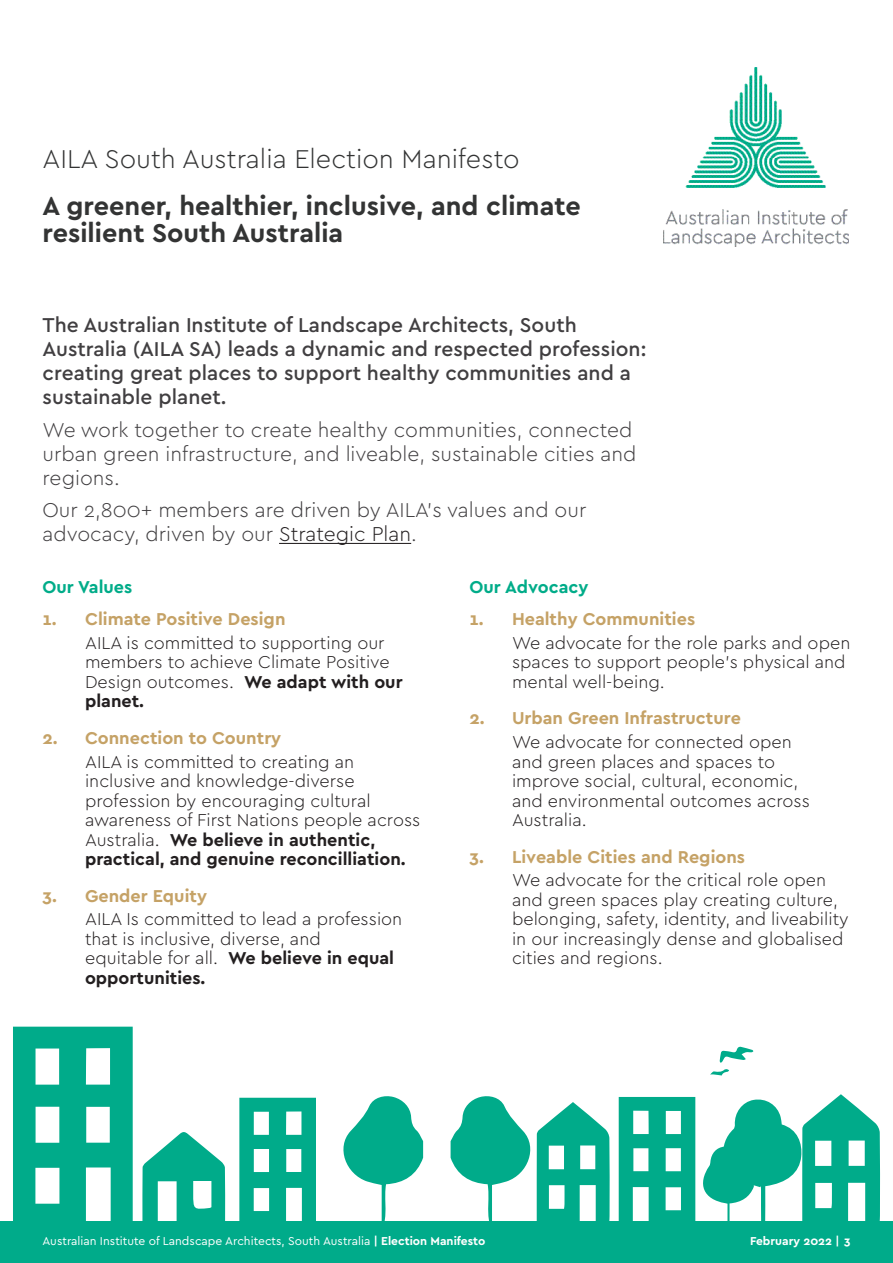
<style>
.page{position:relative;width:893px;height:1263px;background:#fff}
.page>*{position:absolute;margin:0;border:0;box-sizing:border-box;transform-origin:0 0}
.Heading_2{font:700 27px/27px "Cera Pro";color:#333434}
.Heading_2-2{font:300 27px "Cera Pro";color:#333434}
.BODY{font:300 21px/24px "Cera Pro";color:#413f41}
.BODY-2{font:500 21px/24px "Cera Pro";color:#413f41}
.BODY-3{font:300 18px/19.5px "Cera Pro";color:#231f20}
.t1{font:700 18px "Cera Pro";color:#c5a266}
.Heading_3{font:700 18px "Cera Pro";color:#00ac89}
.t2{font:12px "Cera Pro";color:#fff}
.t3{font:700 12px "Cera Pro";color:#fff}
.s1{color:#231f20}
.s2{font-weight:700}
</style>
<div class="page">
<img style="left:664px;top:68px;width:185px;height:178px">
<div style="left:0;top:1221px;width:893px;height:42px;background:#00ab8a"></div>
<svg style="left:13px;top:1027px;width:120px;height:194px"></svg>
<svg style="left:142px;top:1132px;width:83px;height:89px"></svg>
<svg style="left:239px;top:1098px;width:77px;height:123px"></svg>
<svg style="left:451px;top:1096px;width:159px;height:125px"></svg>
<svg style="left:343px;top:1096px;width:80px;height:125px"></svg>
<svg style="left:619px;top:1094px;width:261px;height:127px"></svg>
<svg style="left:720px;top:1046px;width:33px;height:17px"></svg>
<svg style="left:710px;top:1069px;width:19px;height:6px"></svg>
<hr style="left:279px;top:543px;width:132px;height:1px;background:#231f20">
<p class="Heading_2-2" style="left:43px;top:141px;width:479px">AILA South Australia Election Manifesto</p>
<p class="Heading_2" style="left:43px;top:191px;width:540px">A greener, healthier, inclusive, and climate resilient South Australia</p>
<p class="BODY-2" style="left:43px;top:312px;width:605px">The Australian Institute of Landscape Architects, South Australia (AILA SA) leads a dynamic and respected profession: creating great places to support healthy communities and a sustainable planet.</p>
<p class="BODY" style="left:43px;top:417px;width:596px">We work together to create healthy communities, connected urban green infrastructure, and liveable, sustainable cities and regions.</p>
<p class="BODY" style="left:43px;top:497px;width:545px">Our 2,800+ members are driven by AILA’s values and our advocacy, driven by our <span class="s1">Strategic Plan</span>.</p>
<p class="Heading_3" style="left:43px;top:575px;width:91px">Our Values</p>
<p class="t1" style="left:43px;top:607px;width:244px">1. Climate Positive Design</p>
<p class="BODY-3" style="left:85px;top:632px;width:319px">AILA is committed to supporting our members to achieve Climate Positive<br>Design outcomes. <span class="s2">We adapt with our planet.</span></p>
<p class="t1" style="left:43px;top:726px;width:240px">2. Connection to Country</p>
<p class="BODY-3" style="left:85px;top:751px;width:337px">AILA is committed to creating an inclusive and knowledge-diverse profession by encouraging cultural awareness of First Nations people across Australia. <span class="s2">We believe in authentic, practical, and genuine reconcilliation.</span></p>
<p class="t1" style="left:43px;top:883px;width:166px">3. Gender Equity</p>
<p class="BODY-3" style="left:85px;top:909px;width:319px">AILA Is committed to lead a profession that is inclusive, diverse, and equitable for all. <span class="s2">We believe in equal opportunities.</span></p>
<p class="Heading_3" style="left:469px;top:575px;width:120px">Our Advocacy</p>
<p class="t1" style="left:469px;top:607px;width:227px">1. Healthy Communities</p>
<p class="BODY-3" style="left:512px;top:632px;width:340px">We advocate for the role parks and open spaces to support people’s physical and mental well-being.</p>
<p class="t1" style="left:469px;top:706px;width:273px">2. Urban Green Infrastructure</p>
<p class="BODY-3" style="left:512px;top:731px;width:299px">We advocate for connected open and green places and spaces to improve social, cultural, economic, and environmental outcomes across<br>Australia.</p>
<p class="t1" style="left:469px;top:844px;width:277px">3. Liveable Cities and Regions</p>
<p class="BODY-3" style="left:512px;top:870px;width:338px">We advocate for the critical role open and green spaces play creating culture, belonging, safety, identity, and liveability in our increasingly dense and globalised cities and regions.</p>
<p class="t2" style="left:43px;top:1233px;width:444px">Australian Institute of Landscape Architects, South Australia <span class="s2">| Election Manifesto</span></p>
<p class="t3" style="left:750px;top:1233px;width:102px">February 2022 | 3</p>
</div>
